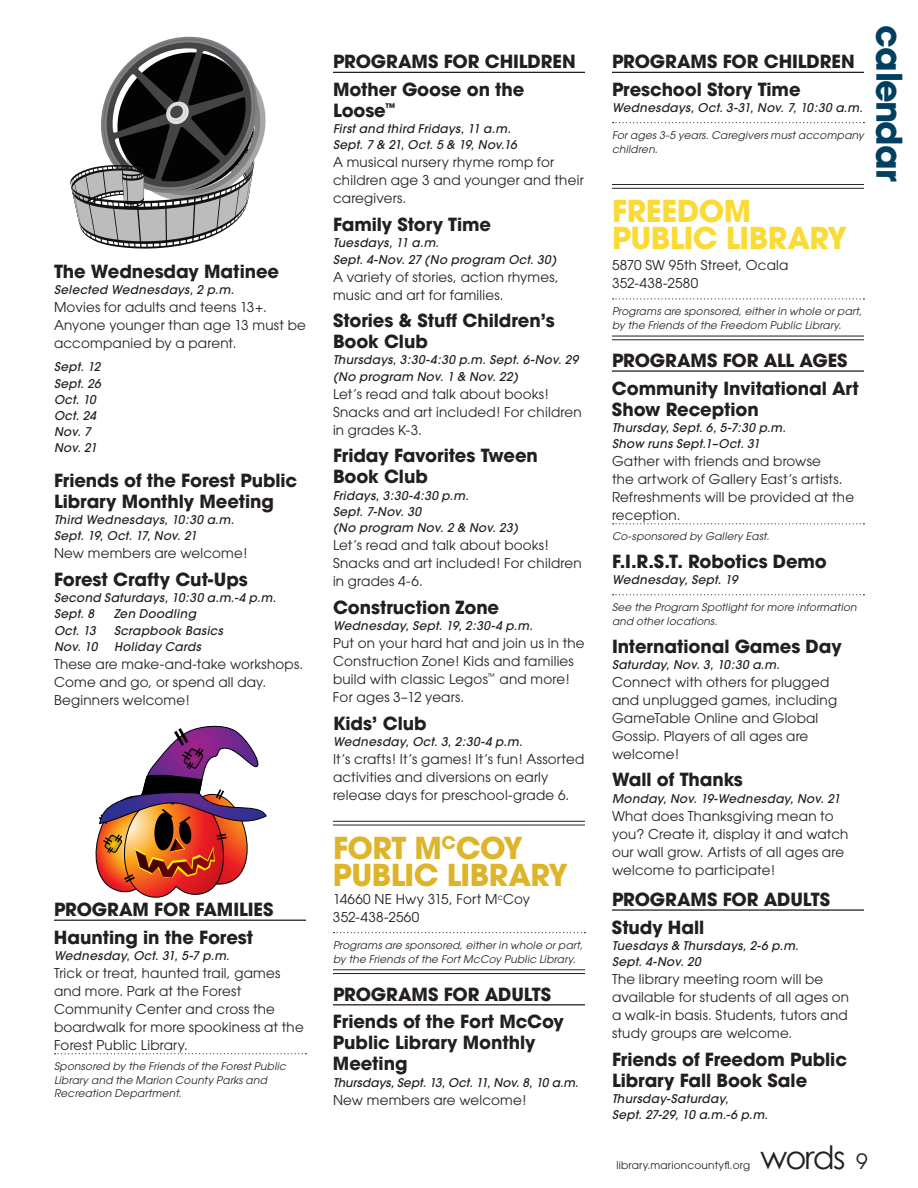
<style>
.page{position:relative;width:918px;height:1188px;background:#fff}
.page>*{position:absolute;margin:0;border:0;box-sizing:border-box;transform-origin:0 0}
.t1{font:700 35.1px "Avant Garde";color:#003f5f}
.t2{font:32.25px "Century Gothic";letter-spacing:-.055em;color:#231f20}
.t3{font:700 30px/27px "Avant Garde";letter-spacing:-.025em;color:#ddb42a}
.t4{font:700 30px/27px "Avant Garde";letter-spacing:-.015em;color:#fadb36}
.t5{font:700 18px/27.8px "Avant Garde";letter-spacing:-.005em;color:#231f20}
.t6{font:13.5px/18px "Avant Garde";letter-spacing:.015em;color:#231f20}
.t7{font:italic 500 12px/16.2px "Avant Garde";letter-spacing:.03em;color:#231f20}
.t8{font:italic 500 12px "Avant Garde";letter-spacing:.005em;color:#231f20}
.t9{font:italic 10.5px/13.5px "Avant Garde";letter-spacing:.02em;color:#231f20}
.t10{font:10.5px "Avant Garde";letter-spacing:.02em;color:#231f20}
.s1{font-family:"Avant Garde";font-size:21px}
</style>
<div class="page">
<hr style="left:54px;top:920px;width:252px;height:1px;background:#231f20">
<svg style="left:55px;top:1053px;width:251px;height:1px"></svg>
<hr style="left:333px;top:72px;width:252px;height:1px;background:#231f20">
<hr style="left:333px;top:821px;width:252px;height:1px;background:#231f20">
<hr style="left:333px;top:825px;width:252px;height:1px;background:#231f20">
<svg style="left:334px;top:932px;width:251px;height:1px"></svg>
<hr style="left:333px;top:969px;width:252px;height:1px;background:#231f20">
<hr style="left:333px;top:973px;width:252px;height:1px;background:#231f20">
<hr style="left:333px;top:1004px;width:252px;height:1px;background:#231f20">
<hr style="left:612px;top:72px;width:252px;height:1px;background:#231f20">
<svg style="left:613px;top:122px;width:251px;height:1px"></svg>
<hr style="left:612px;top:184px;width:252px;height:1px;background:#231f20">
<hr style="left:612px;top:188px;width:252px;height:1px;background:#231f20">
<svg style="left:613px;top:298px;width:251px;height:1px"></svg>
<hr style="left:612px;top:336px;width:252px;height:1px;background:#231f20">
<hr style="left:612px;top:339px;width:252px;height:1px;background:#231f20">
<hr style="left:612px;top:370px;width:252px;height:2px;background:#231f20">
<svg style="left:613px;top:523px;width:251px;height:1px"></svg>
<svg style="left:613px;top:594px;width:251px;height:1px"></svg>
<hr style="left:612px;top:909px;width:252px;height:2px;background:#231f20">
<svg style="left:70px;top:36px;width:196px;height:213px"></svg>
<svg style="left:95px;top:725px;width:172px;height:173px"></svg>
<h3 class="t5" style="left:54px;top:258px;width:227px">The Wednesday Matinee</h3>
<p class="t7" style="left:54px;top:282px;width:182px">Selected Wednesdays, 2 p.m.</p>
<p class="t6" style="left:54px;top:298px;width:253px">Movies for adults and teens 13+.<br>Anyone younger than age 13 must be accompanied by a parent.</p>
<p class="t7" style="left:54px;top:359px;width:48px">Sept. 12<br>Sept. 26<br>Oct. 10<br>Oct. 24<br>Nov. 7<br>Nov. 21</p>
<h3 class="t5" style="left:54px;top:470px;width:245px;line-height:21px">Friends of the Forest Public<br>Library Monthly Meeting</h3>
<p class="t7" style="left:54px;top:512px;width:182px">Third Wednesdays, 10:30 a.m.<br>Sept. 19, Oct. 17, Nov. 21</p>
<p class="t6" style="left:54px;top:544px;width:195px">New members are welcome!</p>
<h3 class="t5" style="left:54px;top:565px;width:195px">Forest Crafty Cut-Ups</h3>
<p class="t7" style="left:54px;top:590px;width:224px">Second Saturdays, 10:30 a.m.-4 p.m.<br>Sept. 8</p>
<p class="t7" style="left:114px;top:606px;width:84px">Zen Doodling</p>
<p class="t7" style="left:54px;top:622px;width:43px">Oct. 13</p>
<p class="t7" style="left:114px;top:622px;width:111px">Scrapbook Basics</p>
<p class="t7" style="left:54px;top:638px;width:45px">Nov. 10</p>
<p class="t7" style="left:114px;top:638px;width:89px">Holiday Cards</p>
<p class="t6" style="left:54px;top:655px;width:251px">These are make-and-take workshops.<br>Come and go, or spend all day.<br>Beginners welcome!</p>
<h3 class="t5" style="left:54px;top:895px;width:221px">PROGRAM FOR FAM ILIES<br>Haunting in the Forest</h3>
<p class="t7" style="left:54px;top:948px;width:177px">Wednesday, Oct. 31, 5-7 p.m.</p>
<p class="t6" style="left:54px;top:964px;width:251px">Trick or treat, haunted trail, games and more. Park at the Forest<br>Community Center and cross the boardwalk for more spookiness at the<br>Forest Public Library.</p>
<p class="t9" style="left:54px;top:1060px;width:234px">Sponsored by the Friends of the Forest Public<br>Library and the Marion County Parks and<br>Recreation Department.</p>
<h3 class="t5" style="left:333px;top:48px;width:231px">PROGRAMS FOR CHILDREN<br>Mother Goose on the</h3>
<h3 class="t5" style="left:333px;top:96px;width:64px">Loose<sup>™</sup></h3>
<p class="t7" style="left:333px;top:121px;width:185px">First and third Fridays, 11 a.m.<br>Sept. 7 &amp; 21, Oct. 5 &amp; 19, Nov.16</p>
<p class="t6" style="left:333px;top:153px;width:252px">A musical nursery rhyme romp for children age 3 and younger and their caregivers.</p>
<h3 class="t5" style="left:333px;top:211px;width:160px">Family Story Time</h3>
<p class="t7" style="left:333px;top:235px;width:225px">Tuesdays, 11 a.m.<br>Sept. 4-Nov. 27 (No program Oct. 30)</p>
<p class="t6" style="left:333px;top:268px;width:227px">A variety of stories, action rhymes, music and art for families.</p>
<h3 class="t5" style="left:333px;top:310px;width:223px;line-height:21px">Stories &amp; Stuff Children’s<br>Book Club</h3>
<p class="t7" style="left:333px;top:352px;width:247px">Thursdays, 3:30-4:30 p.m. Sept. 6-Nov. 29 (No program Nov. 1 &amp; Nov. 22)</p>
<p class="t6" style="left:333px;top:385px;width:250px">Let’s read and talk about books!<br>Snacks and art included! For children in grades K-3.</p>
<h3 class="t5" style="left:333px;top:445px;width:206px;line-height:21px">Friday Favorites Tween<br>Book Club</h3>
<p class="t7" style="left:333px;top:487px;width:186px">Fridays, 3:30-4:30 p.m.<br>Sept. 7-Nov. 30<br>(No program Nov. 2 &amp; Nov. 23)</p>
<p class="t6" style="left:333px;top:536px;width:250px">Let’s read and talk about books!<br>Snacks and art included! For children in grades 4-6.</p>
<h3 class="t5" style="left:333px;top:593px;width:168px">Construction Zone</h3>
<p class="t7" style="left:333px;top:618px;width:201px">Wednesday, Sept. 19, 2:30-4 p.m.</p>
<p class="t6" style="left:333px;top:634px;width:253px">Put on your hard hat and join us in the<br>Construction Zone! Kids and families build with classic Legos<sup>™</sup> and more!<br>For ages 3–12 years.</p>
<h3 class="t5" style="left:333px;top:709px;width:95px">Kids’ Club</h3>
<p class="t7" style="left:333px;top:733px;width:191px">Wednesday, Oct. 3, 2:30-4 p.m.</p>
<p class="t6" style="left:333px;top:750px;width:253px">It’s crafts! It’s games! It’s fun! Assorted activities and diversions on early release days for preschool-grade 6.</p>
<h3 class="t3" style="left:333px;top:834px;width:217px">Fort M <sup>c</sup>Coy<br>Publi c Library</h3>
<p class="t6" style="left:333px;top:890px;width:199px">14660 NE Hwy 315, Fort M<sup>c</sup>Coy<br>352-438-2560</p>
<p class="t9" style="left:333px;top:939px;width:251px">Programs are sponsored, either in whole or part, by the Friends of the Fort McCoy Public Library.</p>
<h3 class="t5" style="left:333px;top:980px;width:232px">PROGRAM S FOR ADULTS<br>Friends of the Fort McCoy</h3>
<h3 class="t5" style="left:333px;top:1032px;width:204px;line-height:21px">Public Library Monthly<br>Meeting</h3>
<p class="t8" style="left:333px;top:1075px;width:247px">Thursdays, Sept. 13, Oct. 11, Nov. 8, 10 a.m.</p>
<p class="t6" style="left:333px;top:1091px;width:195px">New members are welcome!</p>
<h3 class="t5" style="left:612px;top:48px;width:231px">PROGRAMS FOR CHILDREN<br>Preschool Story Time</h3>
<p class="t7" style="left:612px;top:100px;width:252px">Wednesdays, Oct. 3-31, Nov. 7, 10:30 a.m.</p>
<p class="t9" style="left:612px;top:129px;width:253px">For ages 3-5 years. Caregivers must accompany children.</p>
<h3 class="t4" style="left:612px;top:198px;width:217px">Freedom<br>Publi c Library</h3>
<p class="t6" style="left:612px;top:256px;width:178px">5870 SW 95th Street, Ocala<br>352-438-2580</p>
<p class="t9" style="left:612px;top:305px;width:251px">Programs are sponsored, either in whole or part, by the Friends of the Freedom Public Library.</p>
<h3 class="t5" style="left:612px;top:346px;width:248px">PROGRAM S FOR ALL AGES<br>Community Invitational Art</h3>
<h3 class="t5" style="left:612px;top:395px;width:148px">Show Reception</h3>
<p class="t7" style="left:612px;top:419px;width:175px">Thursday, Sept. 6, 5-7:30 p.m.<br>Show runs Sept.1–Oct. 31</p>
<p class="t6" style="left:612px;top:452px;width:244px">Gather with friends and browse<br>the artwork of Gallery East’s artists.<br>Refreshments will be provided at the reception.</p>
<p class="t9" style="left:612px;top:530px;width:159px">Co-sponsored by Gallery East.</p>
<h3 class="t5" style="left:612px;top:547px;width:216px">F.I.R.S.T. Robotics Demo</h3>
<p class="t7" style="left:612px;top:572px;width:127px">Wednesday, Sept. 19</p>
<p class="t9" style="left:612px;top:601px;width:246px">See the Program Spotlight for more information and other locations.</p>
<h3 class="t5" style="left:612px;top:632px;width:231px">International Games Day</h3>
<p class="t7" style="left:612px;top:656px;width:169px">Saturday, Nov. 3, 10:30 a.m.</p>
<p class="t6" style="left:612px;top:673px;width:227px">Connect with others for plugged and unplugged games, including<br>GameTable Online and Global<br>Gossip. Players of all ages are welcome!</p>
<h3 class="t5" style="left:612px;top:766px;width:132px">Wall of Thanks</h3>
<p class="t7" style="left:612px;top:790px;width:230px">Monday, Nov. 19-Wednesday, Nov. 21</p>
<p class="t6" style="left:612px;top:807px;width:238px">What does Thanksgiving mean to you? Create it, display it and watch our wall grow. Artists of all ages are welcome to participate!</p>
<h3 class="t5" style="left:612px;top:885px;width:220px">PROGRAM S FOR ADULTS<br>Study Hall</h3>
<p class="t7" style="left:612px;top:937px;width:188px">Tuesdays &amp; Thursdays, 2-6 p.m.<br>Sept. 4-Nov. 20</p>
<p class="t6" style="left:612px;top:970px;width:239px">The library meeting room will be available for students of all ages on a walk-in basis. Students, tutors and study groups are welcome.</p>
<h3 class="t5" style="left:612px;top:1049px;width:237px;line-height:21px">Friends of Freedom Public<br>Library Fall Book Sale</h3>
<p class="t7" style="left:612px;top:1091px;width:157px">Thursday-Saturday,<br>Sept. 27-29, 10 a.m.-6 p.m.</p>
<h1 class="t1" style="left:912px;top:25px;width:158px;rotate:90deg">calendar</h1>
<p class="t10" style="left:617px;top:1158px;width:135px">library.marioncountyfl.org</p>
<h2 class="t2" style="left:761px;top:1138px;width:109px">words <span class="s1">9</span></h2>
</div>
